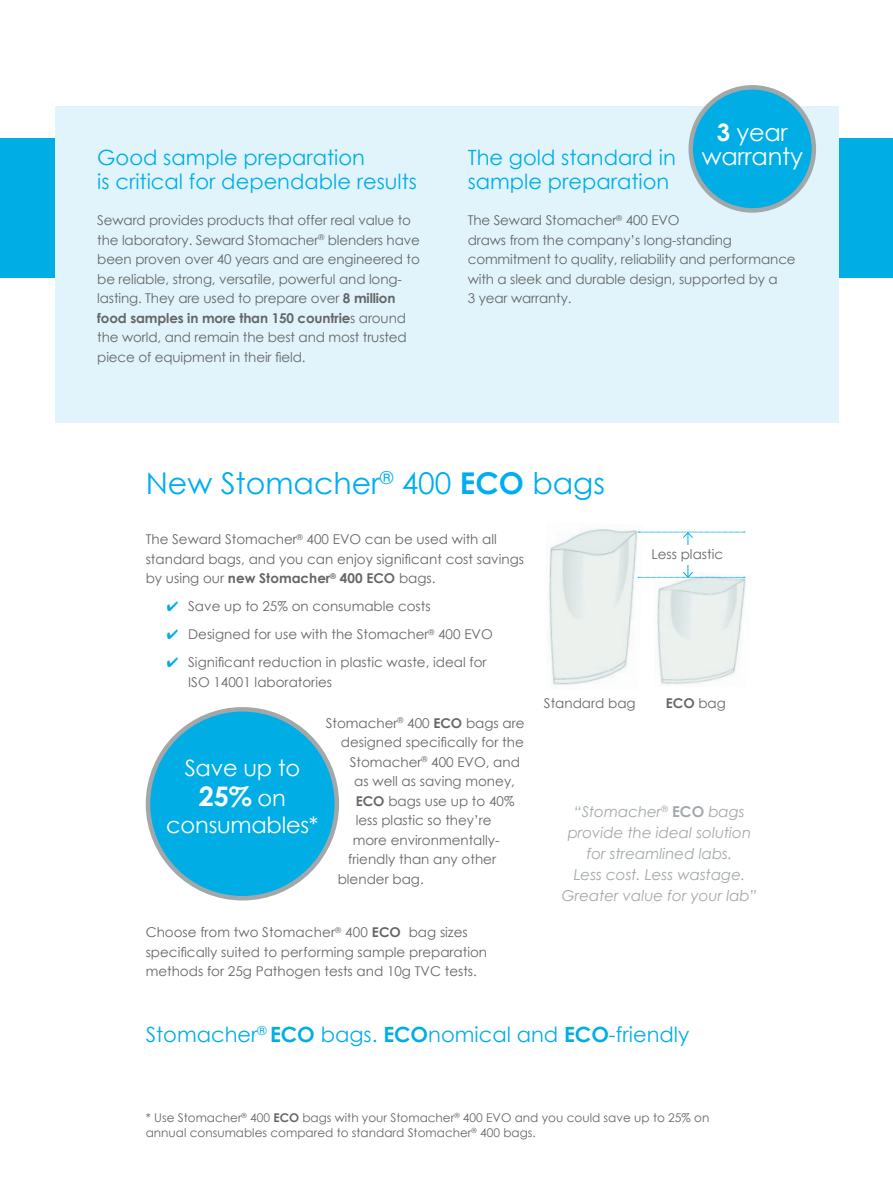
<style>
.page{position:relative;width:893px;height:1191px;background:#fff}
.page>*{position:absolute;margin:0;border:0;box-sizing:border-box;transform-origin:0 0}
.t1{font:30px "Century Gothic";color:#00aeef}
.t2{font:700 27px "Century Gothic";color:#fff}
.t3{font:24px "Century Gothic";letter-spacing:-.01em;color:#fff}
.t4{font:22.5px "Century Gothic";letter-spacing:-.01em;color:#fff}
.t5{font:21px/24px "Century Gothic";color:#00aee5}
.t6{font:italic 15px/21px "Century Gothic";color:#a2a8aa;text-align:center}
.t7{font:13.5px/19.5px "Century Gothic";color:#656767}
.t8{font:700 13.5px "Century Gothic";color:#656767}
.t9{font:12px/15px "Century Gothic";color:#656767}
.s1{font-weight:700}
.s2{color:#00aee5}
.s3{font-weight:400}
.s4{font-weight:400;font-size:22.5px}
.s5{font-weight:700;font-style:normal}
</style>
<div class="page">
<div style="left:0;top:138px;width:893px;height:139px;background:#00aee5"></div>
<div style="left:55px;top:106px;width:783px;height:317px;background:#e1f4fc"></div>
<div style="left:691px;top:87px;width:123px;height:123px;background:#00aee5;border-radius:50%"></div>
<div style="left:688px;top:85px;width:128px;height:128px;border:4px solid #a2a8aa;border-radius:50%"></div>
<div style="left:148px;top:709px;width:189px;height:189px;background:#00aee5;border-radius:50%"></div>
<div style="left:146px;top:707px;width:193px;height:193px;border:4px solid #a2a8aa;border-radius:50%"></div>
<img style="left:549px;top:529px;width:95px;height:156px">
<img style="left:657px;top:576px;width:89px;height:109px">
<svg style="left:638px;top:532px;width:107px;height:13px"></svg>
<svg style="left:638px;top:565px;width:107px;height:13px"></svg>
<p class="t5" style="left:97px;top:145px;width:269px">Good sample preparation</p>
<p class="t5" style="left:97px;top:169px;width:321px">is critical for dependable results</p>
<p class="t7" style="left:97px;top:210px;width:324px">Seward provides products that offer real value to the laboratory. Seward Stomacher<sup>®</sup> blenders have been proven over 40 years and are engineered to be reliable, strong, versatile, powerful and long&shy;lasting. They are used to prepare over <span class="s1">8 million food samples in more than 150 countrie</span>s around the world, and remain the best and most trusted piece of equipment in their field.</p>
<p class="t3" style="left:717px;top:117px;width:72px"><span class="s1">3</span> year</p>
<p class="t3" style="left:702px;top:141px;width:103px">warranty</p>
<p class="t5" style="left:468px;top:145px;width:210px">The gold standard in sample preparation</p>
<p class="t7" style="left:468px;top:210px;width:329px">The Seward Stomacher<sup>®</sup> 400 EVO<br>draws from the company’s long-standing commitment to quality, reliability and performance with a sleek and durable design, supported by a<br>3 year warranty.</p>
<p class="t1" style="left:146px;top:465px;width:461px">New Stomacher<sup>®</sup> 400 <span class="s1">ECO</span> bags</p>
<p class="t7" style="left:146px;top:529px;width:380px">The Seward Stomacher<sup>®</sup> 400 EVO can be used with all standard bags, and you can enjoy significant cost savings by using our <span class="s1">new Stomacher</span><sup>®</sup> <span class="s1">400 ECO</span> bags.</p>
<p class="t7" style="left:167px;top:596px;width:265px"><span class="s2">✔</span> Save up to 25% on consumable costs</p>
<p class="t7" style="left:167px;top:624px;width:327px"><span class="s2">✔</span> Designed for use with the Stomacher<sup>®</sup> 400 EVO</p>
<p class="t7" style="left:188px;top:652px;width:300px;text-indent:-21px"><span class="s2">✔</span> Significant reduction in plastic waste, ideal for<br>ISO 14001 laboratories</p>
<p class="t7" style="left:326px;top:712px;width:200px">Stomacher<sup>®</sup> 400 <span class="s1">ECO</span> bags are</p>
<p class="t7" style="left:341px;top:732px;width:185px">designed specifically for the</p>
<p class="t7" style="left:350px;top:751px;width:172px">Stomacher<sup>®</sup> 400 EVO, and</p>
<p class="t7" style="left:354px;top:771px;width:162px">as well as saving money,</p>
<p class="t7" style="left:356px;top:790px;width:160px"><span class="s1">ECO</span> bags use up to 40%</p>
<p class="t7" style="left:356px;top:810px;width:137px">less plastic so they’re</p>
<p class="t7" style="left:353px;top:829px;width:148px">more environmentally-</p>
<p class="t7" style="left:348px;top:849px;width:149px">friendly than any other</p>
<p class="t7" style="left:338px;top:868px;width:87px">blender bag.</p>
<p class="t7" style="left:651px;top:544px;width:73px">Less plastic</p>
<p class="t7" style="left:544px;top:693px;width:93px">Standard bag</p>
<p class="t8" style="left:666px;top:695px;width:62px">ECO <span class="s3">bag</span></p>
<p class="t4" style="left:185px;top:754px;width:117px">Save up to</p>
<p class="t2" style="left:199px;top:779px;width:88px">25% <span class="s4">on</span></p>
<p class="t4" style="left:166px;top:811px;width:154px">consumables*</p>
<p class="t6" style="left:568px;top:801px;width:185px">“Stomacher<sup>®</sup> <span class="s5">ECO</span> bags provide the ideal solution for streamlined labs.</p>
<p class="t6" style="left:574px;top:864px;width:173px">Less cost. Less wastage.</p>
<p class="t6" style="left:562px;top:885px;width:197px">Greater value for your lab”</p>
<p class="t7" style="left:146px;top:922px;width:343px">Choose from two Stomacher<sup>®</sup> 400 <span class="s1">ECO</span> bag sizes specifically suited to performing sample preparation methods for 25g Pathogen tests and 10g TVC tests.</p>
<p class="t5" style="left:146px;top:1022px;width:545px">Stomacher<sup>®</sup> <span class="s1">ECO</span> bags. <span class="s1">ECO</span>nomical and <span class="s1">ECO</span>-friendly</p>
<p class="t9" style="left:146px;top:1109px;width:565px">* Use Stomacher<sup>®</sup> 400 <span class="s1">ECO</span> bags with your Stomacher<sup>®</sup> 400 EVO and you could save up to 25% on annual consumables compared to standard Stomacher<sup>®</sup> 400 bags.</p>
</div>
